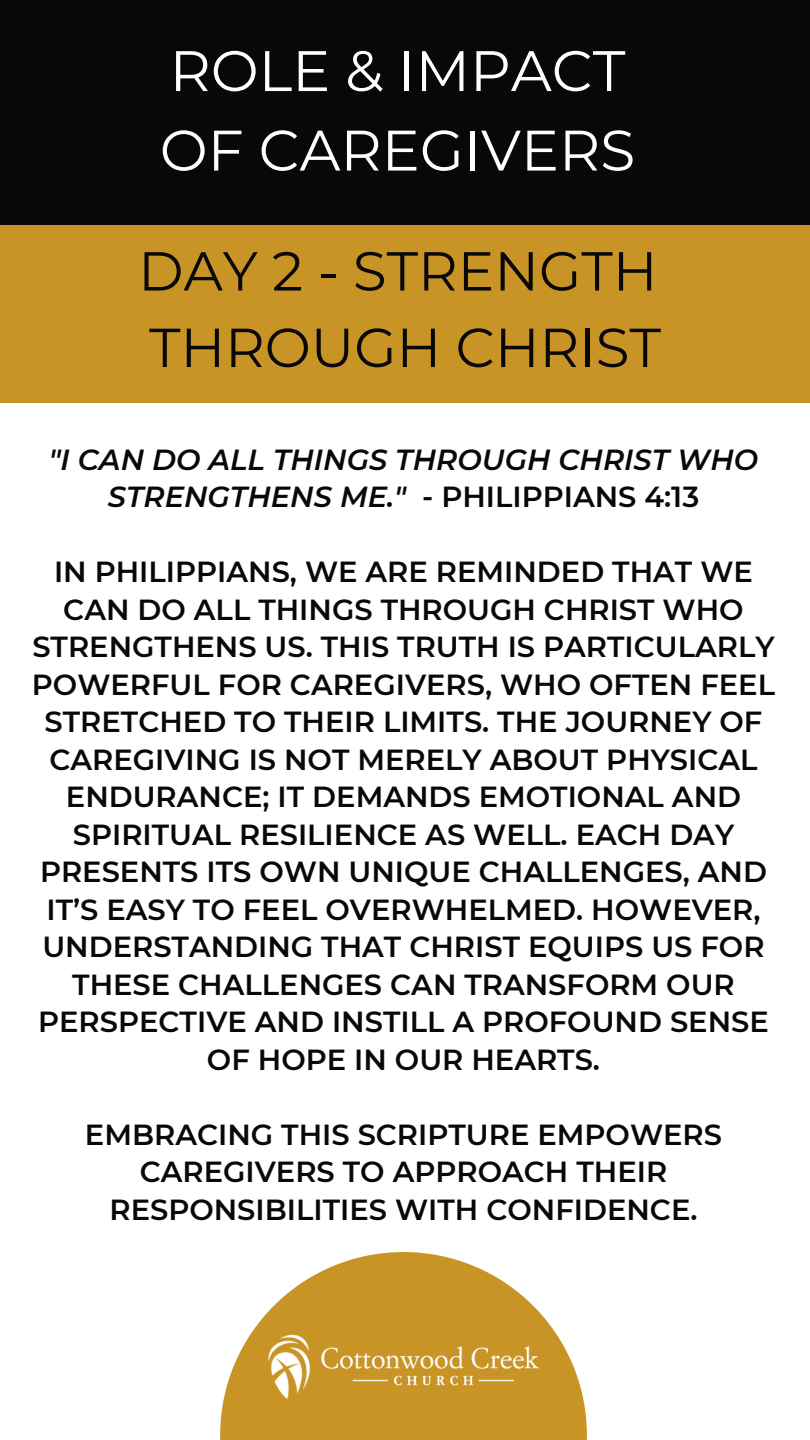
<style>
.page{position:relative;width:810px;height:1440px;background:#fff}
.page>*{position:absolute;margin:0;border:0;box-sizing:border-box;transform-origin:0 0}
.t1{font:57px "Montserrat";color:#fff}
.t2{font:54.8px "Montserrat";color:#090807}
.t3{font:600 29px/37.5px "Montserrat";color:#090807;text-align:center}
.t4{font:italic 600 29px/37.5px "Montserrat";color:#090807;text-align:center}
.s1{font-style:normal}
</style>
<div class="page">
<svg style="left:220px;top:1252px;width:367px;height:188px;fill:#c89425"></svg>
<img style="left:259px;top:1321px;width:289px;height:92px">
<div style="left:0;top:0;width:810px;height:231px;background:#090807"></div>
<div style="left:0;top:225px;width:810px;height:178px;background:#c89425"></div>
<h1 class="t1" style="left:170px;top:36px;width:457px">ROLE &amp; IMPACT</h1>
<p class="t1" style="left:160px;top:115px;width:477px">OF CAREGIVERS</p>
<h1 class="t2" style="left:138px;top:237px;width:521px">DAY 2 - STRENGTH</h1>
<p class="t2" style="left:149px;top:314px;width:513px">THROUGH CHRIST</p>
<p class="t4" style="left:49px;top:440px;width:711px">"I CAN DO ALL THINGS THROUGH CHRIST WHO<br>STRENGTHENS ME." <span class="s1">- PHILIPPIANS 4:13</span></p>
<p class="t3" style="left:32px;top:553px;width:745px">IN PHILIPPIANS, WE ARE REMINDED THAT WE CAN DO ALL THINGS THROUGH CHRIST WHO STRENGTHENS US. THIS TRUTH IS PARTICULARLY POWERFUL FOR CAREGIVERS, WHO OFTEN FEEL STRETCHED TO THEIR LIMITS. THE JOURNEY OF CAREGIVING IS NOT MERELY ABOUT PHYSICAL ENDURANCE; IT DEMANDS EMOTIONAL AND SPIRITUAL RESILIENCE AS WELL. EACH DAY PRESENTS ITS OWN UNIQUE CHALLENGES, AND IT’S EASY TO FEEL OVERWHELMED. HOWEVER, UNDERSTANDING THAT CHRIST EQUIPS US FOR THESE CHALLENGES CAN TRANSFORM OUR PERSPECTIVE AND INSTILL A PROFOUND SENSE OF HOPE IN OUR HEARTS.</p>
<p class="t3" style="left:85px;top:1115px;width:639px">EMBRACING THIS SCRIPTURE EMPOWERS<br>CAREGIVERS TO APPROACH THEIR<br>RESPONSIBILITIES WITH CONFIDENCE.</p>
</div>
